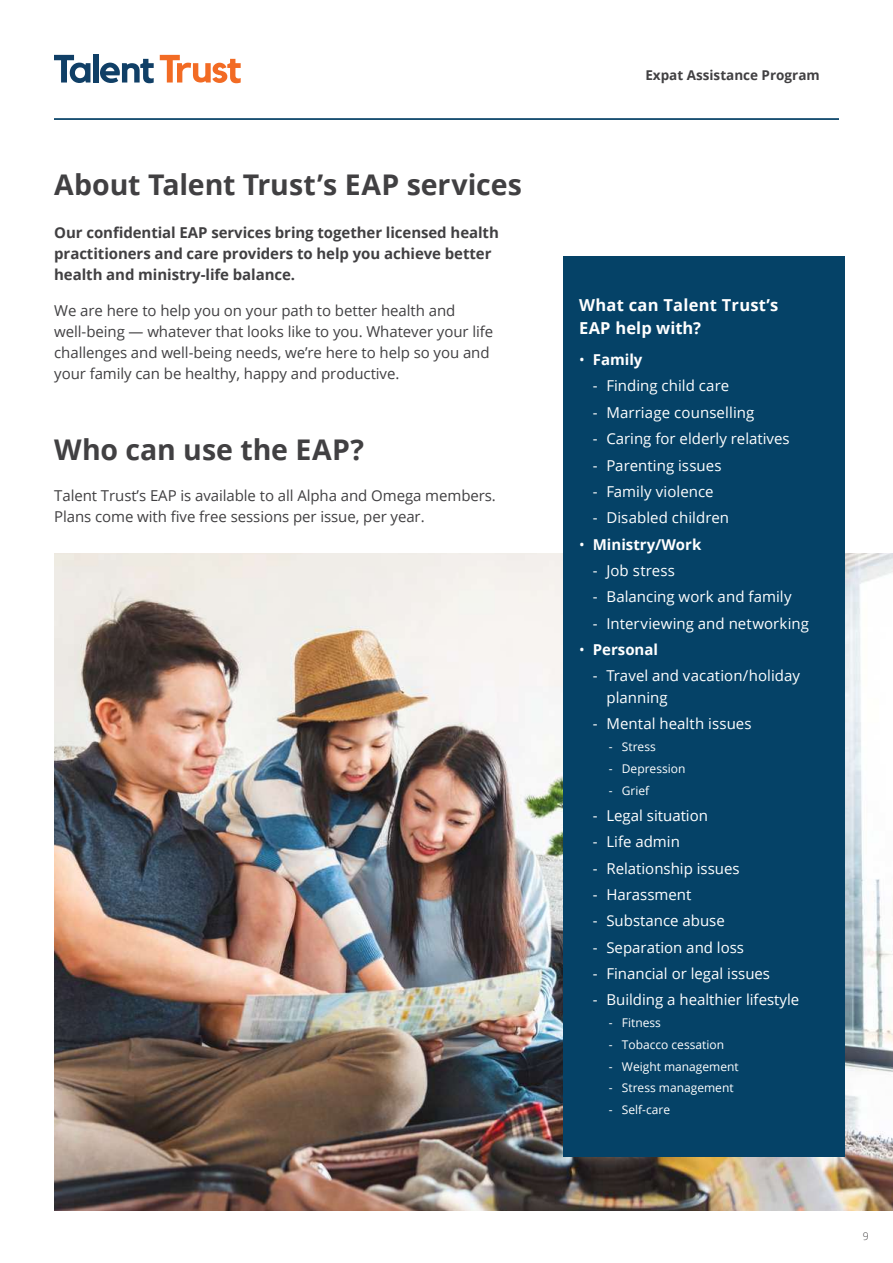
<style>
.page{position:relative;width:893px;height:1263px;background:#fff}
.page>*{position:absolute;margin:0;border:0;box-sizing:border-box;transform-origin:0 0}
.t1{font:700 28.5px "Open Sans";color:#414042}
.t2{font:700 16.5px/22.5px "Open Sans";letter-spacing:.015em;color:#fff}
.t3{font:15px/26.4px "Open Sans";color:#fff}
.t4{font:15px/21px "Open Sans";letter-spacing:-.005em;color:#414042}
.t5{font:700 15px/21px "Open Sans";letter-spacing:-.005em;color:#414042}
.t6{font:700 15px "Open Sans";color:#fff}
.t7{font:700 13.5px "Open Sans";color:#414042}
.t8{font:12px "Open Sans";color:#fff}
.t9{font:300 10.5px "Open Sans";color:#414042}
.s1{font-weight:400}
.s2{font-weight:700}
</style>
<div class="page">
<img style="left:54px;top:553px;width:839px;height:658px">
<hr style="left:54px;top:118px;width:785px;height:2px;background:#074267">
<div style="left:564px;top:256px;width:281px;height:901px;background:#054267"></div>
<svg style="left:54px;top:55px;width:36px;height:28px"></svg>
<div style="left:93px;top:54px;width:5px;height:29px;background:#103f66"></div>
<svg style="left:100px;top:59px;width:54px;height:24px"></svg>
<svg style="left:160px;top:55px;width:81px;height:28px"></svg>
<h1 class="t1" style="left:54px;top:173px;width:469px">About Talent Trustís EAP services</h1>
<p class="t5" style="left:54px;top:222px;width:446px">Our confidential EAP services bring together licensed health practitioners and care providers to help you achieve better health and ministry-life balance.</p>
<p class="t4" style="left:54px;top:300px;width:440px">We are here to help you on your path to better health and well-being — whatever that looks like to you. Whatever your life challenges and well-being needs, we’re here to help so you and your family can be healthy, happy and productive.</p>
<h1 class="t1" style="left:54px;top:438px;width:311px">Who can use the EAP?</h1>
<p class="t4" style="left:54px;top:484px;width:443px">Talent Trust’s EAP is available to all Alpha and Omega members.<br>Plans come with five free sessions per issue, per year.</p>
<p class="t7" style="left:645px;top:70px;width:176px">Expat Assistance Program</p>
<p class="t2" style="left:579px;top:296px;width:201px">What can Talent Trustís<br>EAP help with?</p>
<p class="t6" style="left:579px;top:354px;width:65px"><span class="s1">ï</span> Family</p>
<p class="t3" style="left:593px;top:372px;width:138px">- Finding child care</p>
<p class="t3" style="left:593px;top:399px;width:163px">- Marriage counselling</p>
<p class="t3" style="left:593px;top:425px;width:198px">- Caring for elderly relatives</p>
<p class="t3" style="left:593px;top:451px;width:130px">- Parenting issues</p>
<p class="t3" style="left:593px;top:478px;width:122px">- Family violence</p>
<p class="t3" style="left:579px;top:504px;width:151px;text-indent:14px">- Disabled children ï <span class="s2">Ministry/Work</span></p>
<p class="t3" style="left:593px;top:557px;width:84px">- Job stress</p>
<p class="t3" style="left:593px;top:583px;width:200px">- Balancing work and family</p>
<p class="t3" style="left:579px;top:609px;width:231px;text-indent:14px">- Interviewing and networking ï <span class="s2">Personal</span></p>
<p class="t3" style="left:606px;top:664px;width:195px;line-height:21.8px;text-indent:-14px">- Travel and vacation/holiday planning</p>
<p class="t3" style="left:593px;top:710px;width:160px">- Mental health issues</p>
<p class="t8" style="left:609px;top:738px;width:48px">- Stress</p>
<p class="t8" style="left:609px;top:760px;width:78px">- Depression</p>
<p class="t8" style="left:609px;top:782px;width:42px">- Grief</p>
<p class="t3" style="left:593px;top:802px;width:117px">- Legal situation</p>
<p class="t3" style="left:593px;top:828px;width:89px">- Life admin</p>
<p class="t3" style="left:593px;top:855px;width:148px">- Relationship issues</p>
<p class="t3" style="left:593px;top:881px;width:100px">- Harassment</p>
<p class="t3" style="left:593px;top:907px;width:134px">- Substance abuse</p>
<p class="t3" style="left:593px;top:934px;width:153px">- Separation and loss</p>
<p class="t3" style="left:593px;top:960px;width:179px">- Financial or legal issues</p>
<p class="t3" style="left:593px;top:986px;width:208px">- Building a healthier lifestyle</p>
<p class="t8" style="left:609px;top:1014px;width:53px">- Fitness</p>
<p class="t8" style="left:609px;top:1036px;width:117px">- Tobacco cessation</p>
<p class="t8" style="left:609px;top:1058px;width:131px">- Weight management</p>
<p class="t8" style="left:609px;top:1080px;width:126px">- Stress management</p>
<p class="t8" style="left:609px;top:1101px;width:63px">- Self-care</p>
<p class="t9" style="left:863px;top:1230px;width:7px">9</p>
</div>
